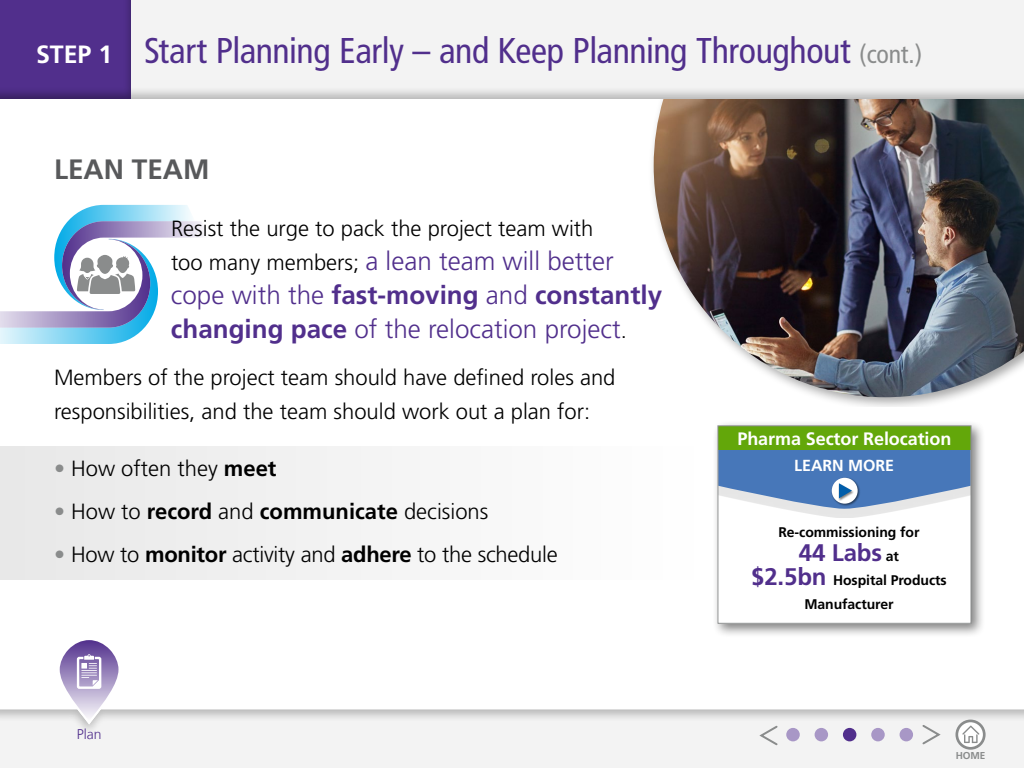
<style>
.page{position:relative;width:1024px;height:768px;background:#fff}
.page>*{position:absolute;margin:0;border:0;box-sizing:border-box;transform-origin:0 0}
.t1{font:condensed 35.8px "Frutiger";letter-spacing:-.015em;color:#512f8c}
.t2{font:700 28px "Frutiger";color:#58595b}
.t3{font:300 26px/34px "Frutiger";color:#512f8c}
.t4{font:700 24px "Frutiger";letter-spacing:-.005em;color:#512f8c}
.t5{font:300 22px/34px "Frutiger";color:#000}
.t6{font:700 18px "Frutiger";letter-spacing:-.005em;color:#fff}
.t7{font:700 16px "Frutiger";letter-spacing:-.005em;color:#fff}
.t8{font:700 14px/24px "Frutiger";letter-spacing:-.005em;color:#000;text-align:center}
.t9{font:300 14px "Frutiger LT Com";color:#512f8c}
.t10{font:700 10px "Frutiger";color:#8a8c8c}
.s1{font-weight:700;font-stretch:normal;font-size:25px;color:#fff}
.s2{font-size:25.8px;color:#8a8c8c}
.s3{font-size:22px;color:#000}
.s4{font-weight:700}
.s5{color:#8a8c8c}
.s6{font-size:14px;color:#000}
.s7{font-size:24px;color:#512f8c}
</style>
<div class="page">
<div style="left:0;top:0;width:1024px;height:106px;background:#000;opacity:.25"></div>
<div style="left:0;top:0;width:140px;height:100px;background:#000;opacity:.35"></div>
<div style="left:0;top:702px;width:1024px;height:66px;background:#000;opacity:.25"></div>
<svg style="left:0;top:205px;width:204px;height:139px"></svg>
<div style="left:0;top:446px;width:704px;height:133px;background:#f3f3f3"></div>
<div style="left:648px;top:99px;width:376px;height:308px;background:#000;opacity:.35"></div>
<img style="left:654px;top:99px;width:370px;height:298px">
<svg style="left:757px;top:724px;width:22px;height:23px"></svg>
<svg style="left:921px;top:723px;width:22px;height:23px"></svg>
<div style="left:712px;top:420px;width:274px;height:218px;background:#000;opacity:.5"></div>
<div style="left:718px;top:426px;width:253px;height:197px;background:#fff"></div>
<div style="left:718px;top:435px;width:253px;height:83px;background:#000;opacity:.1"></div>
<svg style="left:719px;top:450px;width:251px;height:59px"></svg>
<div style="left:718px;top:426px;width:253px;height:24px;background:#63a70a"></div>
<div style="left:717px;top:425px;width:255px;height:199px;border:1px solid #8a8c8c"></div>
<svg style="left:56px;top:640px;width:67px;height:88px"></svg>
<svg style="left:957px;top:721px;width:27px;height:27px"></svg>
<div style="left:955px;top:720px;width:31px;height:30px;border:3px solid #8a8c8c;border-radius:50%"></div>
<svg style="left:962px;top:726px;width:17px;height:17px"></svg>
<div style="left:786px;top:728px;width:14px;height:13px;background:#a897c6;border-radius:50%"></div>
<div style="left:815px;top:728px;width:13px;height:13px;background:#a897c6;border-radius:50%"></div>
<div style="left:843px;top:728px;width:13px;height:13px;background:#512f8c;border-radius:50%"></div>
<div style="left:871px;top:728px;width:14px;height:13px;background:#a897c6;border-radius:50%"></div>
<div style="left:900px;top:728px;width:13px;height:13px;background:#a897c6;border-radius:50%"></div>
<h1 class="t1" style="left:36px;top:30px;width:888px"><span class="s1">STEP 1</span> Start Planning Early – and Keep Planning Throughout <span class="s2">(cont.)</span></h1>
<p class="t2" style="left:54px;top:153px;width:157px">LEAN TEAM</p>
<p class="t5" style="left:171px;top:211px;width:424px">Resist the urge to pack the project team with</p>
<p class="t3" style="left:171px;top:244px;width:493px"><span class="s3">too many members;</span> a lean team will better cope with the <span class="s4">fast-moving</span> and <span class="s4">constantly changing pace</span> of the relocation project<span class="s3">.</span></p>
<p class="t5" style="left:54px;top:361px;width:563px">Members of the project team should have defined roles and responsibilities, and the team should work out a plan for:</p>
<p class="t5" style="left:54px;top:451px;width:224px"><span class="s5">•</span> How often they <span class="s4">meet</span></p>
<p class="t5" style="left:54px;top:494px;width:436px"><span class="s5">•</span> How to <span class="s4">record</span> and <span class="s4">communicate</span> decisions</p>
<p class="t5" style="left:54px;top:537px;width:505px"><span class="s5">•</span> How to <span class="s4">monitor</span> activity and <span class="s4">adhere</span> to the schedule</p>
<p class="t9" style="left:77px;top:726px;width:26px">Plan</p>
<p class="t6" style="left:737px;top:428px;width:215px">Pharma Sector Relocation</p>
<p class="t7" style="left:794px;top:456px;width:101px">LEARN MORE</p>
<p class="t8" style="left:778px;top:520px;width:142px">Re-commissioning for</p>
<p class="t4" style="left:799px;top:539px;width:102px">44 Labs <span class="s6">at</span></p>
<p class="t8" style="left:751px;top:568px;width:197px"><span class="s7">$2.5bn</span> Hospital Products<br>Manufacturer</p>
<p class="t10" style="left:956px;top:750px;width:31px">HOME</p>
</div>
